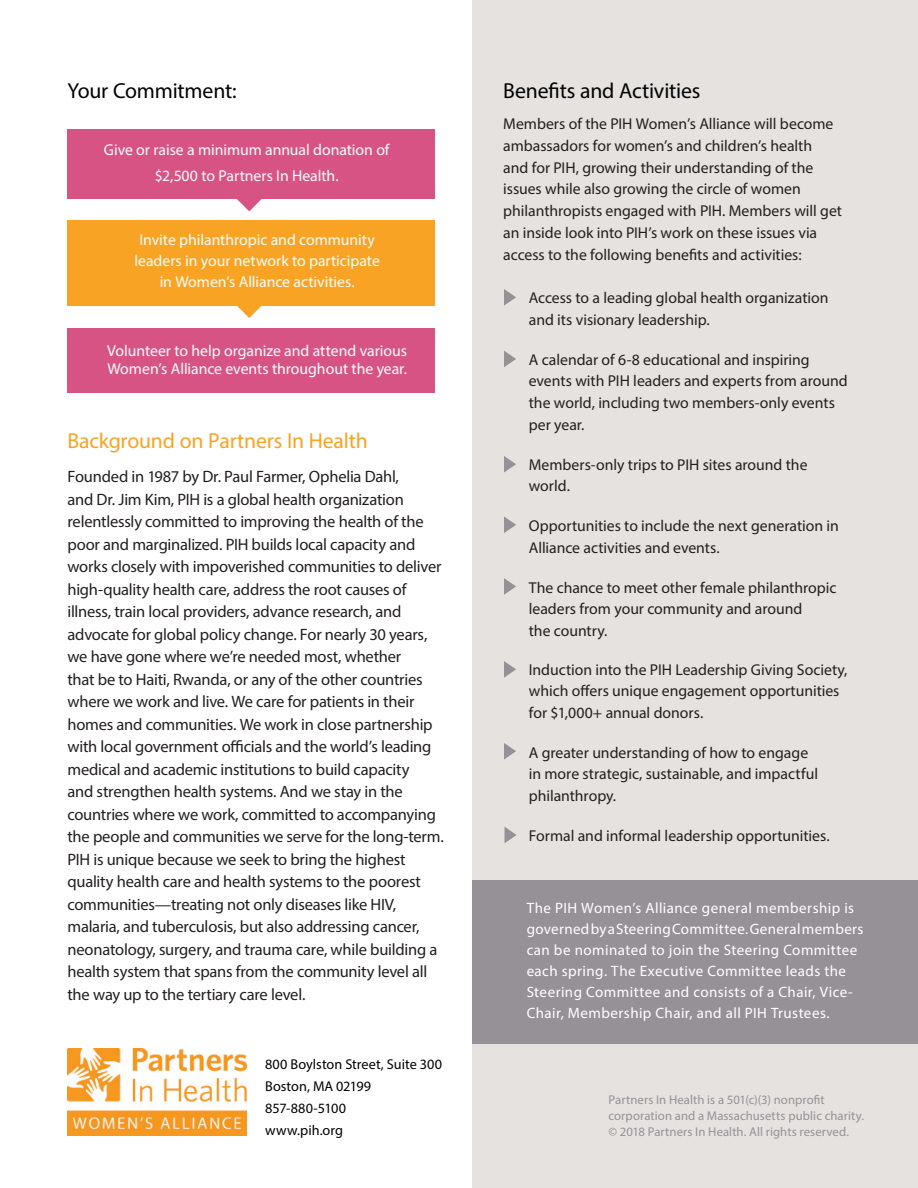
<style>
.page{position:relative;width:918px;height:1188px;background:#fff}
.page>*{position:absolute;margin:0;border:0;box-sizing:border-box;transform-origin:0 0}
.Body_Text{font:21.75px "Myriad Pro";letter-spacing:-.01em;color:#010203}
.Body_Text-2{font:21.75px "Myriad Pro";letter-spacing:-.01em;color:#f9a325}
.Body_Text-3{font:16.5px/22.5px "Myriad Pro";letter-spacing:-.015em;color:#231f20}
.Body_Text-4{font:15.75px/21.8px "Myriad Pro";color:#231f20}
.Body_Text-5{font:15.75px/21px "Myriad Pro";letter-spacing:-.005em;color:#fff;text-align:center}
.Body_Text-6{font:15px/21px "Myriad Pro";letter-spacing:.03em;color:#fff}
.Body_Text-7{font:14.25px "Myriad Pro";color:#010203}
.Body_Text-8{font:12.75px/15.8px "Myriad Pro";letter-spacing:.005em;color:#969197}
</style>
<div class="page">
<div style="left:472px;top:0;width:446px;height:1188px;background:#e5e2e0"></div>
<div style="left:68px;top:328px;width:367px;height:65px;background:#d75384"></div>
<div style="left:68px;top:220px;width:367px;height:86px;background:#f9a325"></div>
<div style="left:68px;top:129px;width:367px;height:70px;background:#d75384"></div>
<svg style="left:237px;top:199px;width:25px;height:12px"></svg>
<svg style="left:237px;top:306px;width:25px;height:12px"></svg>
<svg style="left:504px;top:289px;width:12px;height:17px"></svg>
<svg style="left:504px;top:351px;width:12px;height:16px"></svg>
<svg style="left:504px;top:456px;width:12px;height:17px"></svg>
<svg style="left:504px;top:516px;width:12px;height:17px"></svg>
<svg style="left:504px;top:578px;width:12px;height:17px"></svg>
<svg style="left:504px;top:661px;width:12px;height:17px"></svg>
<svg style="left:504px;top:743px;width:12px;height:17px"></svg>
<img style="left:67px;top:1048px;width:180px;height:87px">
<svg style="left:505px;top:827px;width:12px;height:16px"></svg>
<div style="left:472px;top:880px;width:446px;height:163px;background:#969197"></div>
<p class="Body_Text" style="left:68px;top:78px;width:171px">Your Commitment:</p>
<p class="Body_Text-5" style="left:104px;top:137px;width:287px;line-height:25.5px">Give or raise a minimum annual donation of $2,500 to Partners In Health.</p>
<p class="Body_Text-5" style="left:134px;top:229px;width:247px">Invite philanthropic and community leaders in your network to participate in Women’s Alliance activities.</p>
<p class="Body_Text-5" style="left:107px;top:341px;width:301px;line-height:18.8px;text-align:left">Volunteer to help organize and attend various<br>Women’s Alliance events throughout the year.</p>
<p class="Body_Text-2" style="left:68px;top:427px;width:302px">Background on Partners In Health</p>
<p class="Body_Text-3" style="left:68px;top:465px;width:378px">Founded in 1987 by Dr. Paul Farmer, Ophelia Dahl,<br>and Dr. Jim Kim, PIH is a global health organization relentlessly committed to improving the health of the poor and marginalized. PIH builds local capacity and works closely with impoverished communities to deliver high-quality health care, address the root causes of illness, train local providers, advance research, and advocate for global policy change. For nearly 30 years, we have gone where we’re needed most, whether<br>that be to Haiti, Rwanda, or any of the other countries where we work and live. We care for patients in their homes and communities. We work in close partnership with local government officials and the world’s leading medical and academic institutions to build capacity<br>and strengthen health systems. And we stay in the countries where we work, committed to accompanying the people and communities we serve for the long-term.<br>PIH is unique because we seek to bring the highest quality health care and health systems to the poorest communities—treating not only diseases like HIV, malaria, and tuberculosis, but also addressing cancer, neonatology, surgery, and trauma care, while building a health system that spans from the community level all the way up to the tertiary care level.</p>
<p class="Body_Text-7" style="left:265px;top:1056px;width:178px">800 Boylston Street, Suite 300</p>
<p class="Body_Text-7" style="left:265px;top:1077px;width:107px">Boston, MA 02199</p>
<p class="Body_Text-7" style="left:265px;top:1099px;width:82px">857-880-5100</p>
<p class="Body_Text-7" style="left:265px;top:1121px;width:79px">www.pih.org</p>
<p class="Body_Text" style="left:503px;top:78px;width:199px">Benefits and Activities</p>
<p class="Body_Text-4" style="left:503px;top:113px;width:340px">Members of the PIH Women’s Alliance will become ambassadors for women’s and children’s health<br>and for PIH, growing their understanding of the issues while also growing the circle of women philanthropists engaged with PIH. Members will get an inside look into PIH’s work on these issues via access to the following benefits and activities:</p>
<p class="Body_Text-4" style="left:529px;top:287px;width:301px">Access to a leading global health organization and its visionary leadership.</p>
<p class="Body_Text-4" style="left:529px;top:348px;width:320px">A calendar of 6-8 educational and inspiring events with PIH leaders and experts from around the world, including two members-only events per year.</p>
<p class="Body_Text-4" style="left:529px;top:453px;width:280px">Members-only trips to PIH sites around the world.</p>
<p class="Body_Text-4" style="left:529px;top:515px;width:312px">Opportunities to include the next generation in<br>Alliance activities and events.</p>
<p class="Body_Text-4" style="left:529px;top:576px;width:309px">The chance to meet other female philanthropic leaders from your community and around<br>the country.</p>
<p class="Body_Text-4" style="left:529px;top:659px;width:320px;line-height:21.3px">Induction into the PIH Leadership Giving Society, which offers unique engagement opportunities for $1,000+ annual donors.</p>
<p class="Body_Text-4" style="left:529px;top:741px;width:291px">A greater understanding of how to engage in more strategic, sustainable, and impactful philanthropy.</p>
<p class="Body_Text-4" style="left:529px;top:824px;width:302px">Formal and informal leadership opportunities.</p>
<p class="Body_Text-6" style="left:527px;top:897px;width:338px">The PIH Women’s Alliance general membership is governed by a Steering Committee. General members can be nominated to join the Steering Committee each spring. The Executive Committee leads the Steering Committee and consists of a Chair, Vice-Chair, Membership Chair, and all PIH Trustees.</p>
<p class="Body_Text-8" style="left:609px;top:1092px;width:257px">Partners In Health is a 501(c)(3) nonprofit corporation and a Massachusetts public charity. © 2018 Partners In Health. All rights reserved.</p>
</div>
